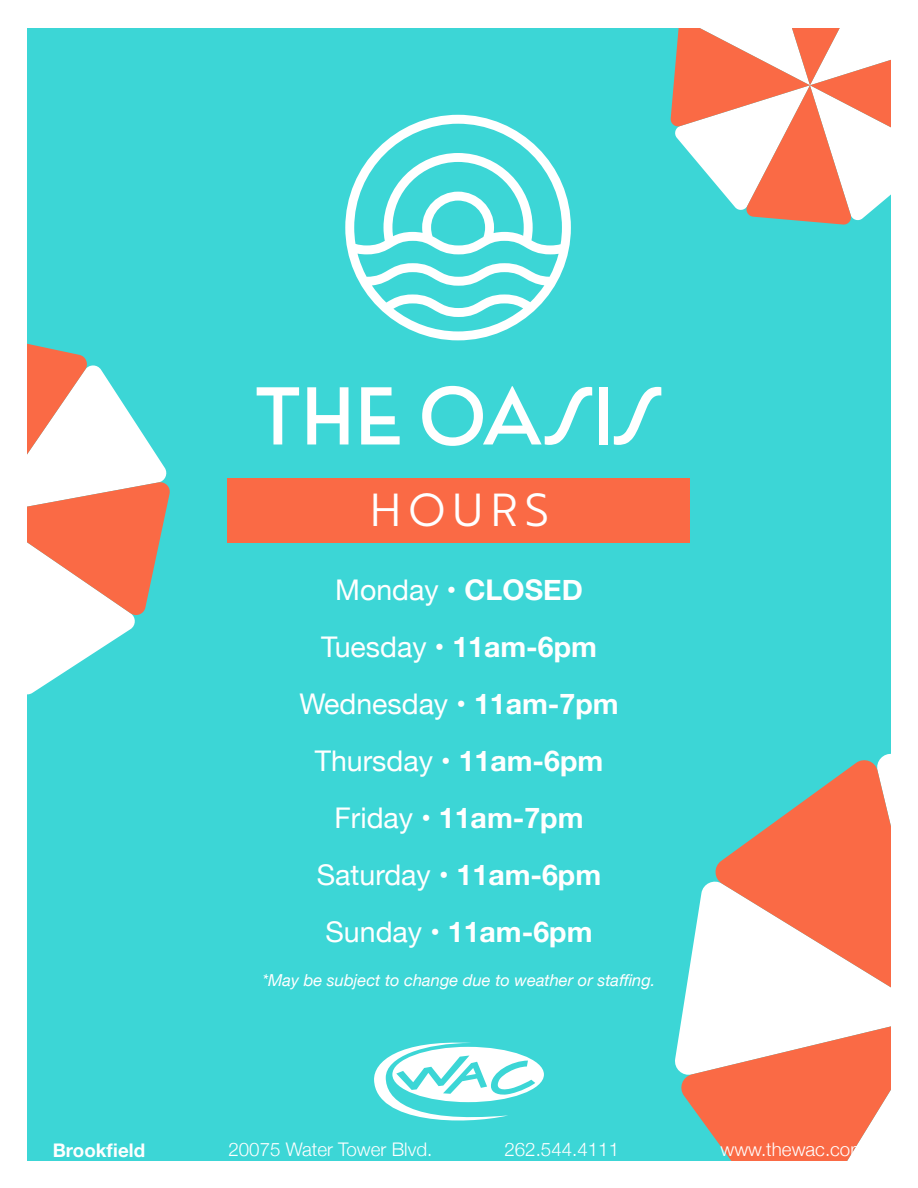
<style>
.page{position:relative;width:918px;height:1188px;background:#fff}
.page>*{position:absolute;margin:0;border:0;box-sizing:border-box;transform-origin:0 0}
.t1{font:45px "Brother 1816 Book";letter-spacing:.14em;color:#fff}
.t2{font:700 28.5px "Helvetica Neue";color:#fff}
.t3{font:28.5px "Helvetica Neue";color:#fff}
.t4{font:300 18.75px "Helvetica Neue";color:#fff}
.t5{font:700 18.75px "Helvetica Neue";color:#fff}
.t6{font:italic 16.5px "Helvetica Neue";color:#fff}
.s1{font-weight:400}
.s2{font-weight:700}
</style>
<div class="page">
<div style="left:27px;top:27px;width:864px;height:1134px;background:#3cd6d6"></div>
<svg style="left:694px;top:883px;width:14px;height:52px"></svg>
<svg style="left:708px;top:848px;width:31px;height:87px;fill:#fff"></svg>
<svg style="left:739px;top:753px;width:152px;height:182px"></svg>
<svg style="left:675px;top:935px;width:216px;height:226px;background:#e8baa9"></svg>
<svg style="left:27px;top:343px;width:143px;height:352px"></svg>
<svg style="left:670px;top:27px;width:221px;height:198px;background:#e4b8a8"></svg>
<svg style="left:227px;top:478px;width:1px;height:63px"></svg>
<svg style="left:374px;top:1042px;width:170px;height:79px"></svg>
<div style="left:228px;top:478px;width:462px;height:64px;background:#fa6a45"></div>
<svg style="left:257px;top:387px;width:42px;height:57px"></svg>
<svg style="left:307px;top:387px;width:42px;height:57px"></svg>
<svg style="left:361px;top:387px;width:39px;height:57px"></svg>
<svg style="left:422px;top:386px;width:170px;height:60px"></svg>
<div style="left:599px;top:387px;width:8px;height:57px;background:#fff"></div>
<svg style="left:614px;top:387px;width:47px;height:58px"></svg>
<svg style="left:345px;top:115px;width:226px;height:225px"></svg>
<p class="t1" style="left:369px;top:477px;width:181px">HOURS</p>
<p class="t2" style="left:335px;top:568px;width:249px"><span class="s1">Monday</span> • CLOSED</p>
<p class="t2" style="left:321px;top:625px;width:277px"><span class="s1">Tuesday</span> • 11am-6pm</p>
<p class="t3" style="left:299px;top:683px;width:321px">Wednesday • <span class="s2">11am-7pm</span></p>
<p class="t2" style="left:315px;top:739px;width:290px"><span class="s1">Thursday</span> • 11am-6pm</p>
<p class="t2" style="left:334px;top:796px;width:251px"><span class="s1">Friday</span> • 11am-7pm</p>
<p class="t2" style="left:317px;top:853px;width:286px"><span class="s1">Saturday</span> • 11am-6pm</p>
<p class="t2" style="left:326px;top:910px;width:268px"><span class="s1">Sunday</span> • 11am-6pm</p>
<p class="t6" style="left:262px;top:969px;width:395px">*May be subject to change due to weather or staffing.</p>
<p class="t5" style="left:53px;top:1135px;width:94px">Brookfield</p>
<p class="t4" style="left:228px;top:1135px;width:205px">20075 Water Tower Blvd.</p>
<p class="t4" style="left:504px;top:1135px;width:116px">262.544.4111</p>
<p class="t4" style="left:720px;top:1135px;width:147px">www.thewac.com</p>
</div>
